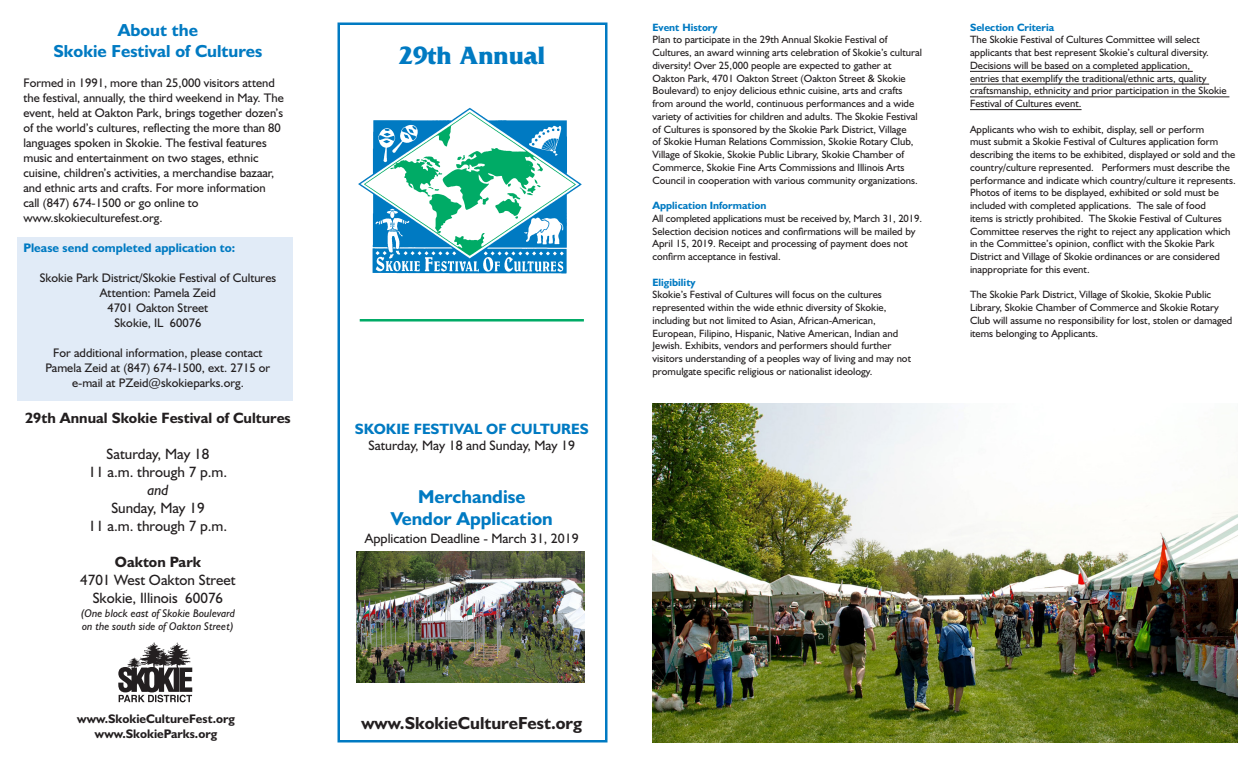
<style>
.page{position:relative;width:1260px;height:765px;background:#fff}
.page>*{position:absolute;margin:0;border:0;box-sizing:border-box;transform-origin:0 0}
.t1{font:700 26.25px "Friz Quadrata";color:#007ac2}
.t2{font:700 18.75px "Humanist 521 BT";color:#007ac2}
.t3{font:700 17.5px/21px "Humanist 521 BT";color:#007ac2;text-align:center}
.t4{font:700 17.5px "Humanist 521 BT";color:#231f20}
.t5{font:15px "Humanist 521 BT";color:#231f20}
.t6{font:700 15px "Humanist 521 BT";color:#231f20}
.t7{font:700 15px "Humanist 521 BT";color:#007ac2}
.t8{font:italic 15px "Humanist 521 BT";color:#231f20}
.t9{font:13.75px "Humanist 521 BT";color:#231f20}
.t10{font:12.5px/15px "Humanist 521 BT";color:#231f20}
.t11{font:700 12.5px "Humanist 521 BT";color:#231f20}
.t12{font:700 12.5px "Humanist 521 BT";color:#007ac2}
.t13{font:italic 11.25px "Humanist 521 BT";color:#231f20}
.t14{font:10.62px/12.8px "Humanist 521 BT";color:#231f20}
.t15{font:700 10.62px "Humanist 521 BT";color:#007ac2}
</style>
<div class="page">
<div style="left:17px;top:237px;width:275px;height:164px;background:#e1ebf7"></div>
<div style="left:338px;top:22px;width:270px;height:720px;border:2px solid #007ac2"></div>
<hr style="left:360px;top:319px;width:224px;height:3px;background:#00ab66">
<svg style="left:118px;top:642px;width:74px;height:60px"></svg>
<img style="left:358px;top:108px;width:224px;height:166px">
<img style="left:356px;top:552px;width:229px;height:130px">
<img style="left:652px;top:404px;width:586px;height:338px">
<hr style="left:970px;top:71px;width:223px;height:1px;background:#231f20">
<hr style="left:970px;top:84px;width:239px;height:1px;background:#231f20">
<hr style="left:970px;top:97px;width:259px;height:1px;background:#231f20">
<hr style="left:970px;top:109px;width:112px;height:1px;background:#231f20">
<p class="t3" style="left:54px;top:19px;width:210px">About the<br>Skokie Festival of Cultures</p>
<p class="t10" style="left:23px;top:75px;width:262px">Formed in 1991, more than 25,000 visitors attend the festival, annually, the third weekend in May. The event, held at Oakton Park, brings together dozen’s of the world’s cultures, reflecting the more than 80 languages spoken in Skokie. The festival features music and entertainment on two stages, ethnic cuisine, children’s activities, a merchandise bazaar, and ethnic arts and crafts. For more information call (847) 674-1500 or go online to</p>
<p class="t10" style="left:23px;top:210px;width:141px">www.skokieculturefest.org.</p>
<p class="t12" style="left:23px;top:240px;width:213px">Please send completed application to:</p>
<p class="t10" style="left:40px;top:270px;width:238px">Skokie Park District/Skokie Festival of Cultures</p>
<p class="t10" style="left:100px;top:285px;width:118px">Attention: Pamela Zeid</p>
<p class="t10" style="left:108px;top:300px;width:102px">4701 Oakton Street</p>
<p class="t10" style="left:115px;top:315px;width:88px">Skokie, IL 60076</p>
<p class="t10" style="left:46px;top:345px;width:226px;text-align:center">For additional information, please contact<br>Pamela Zeid at (847) 674-1500, ext. 2715 or e-mail at PZeid@skokieparks.org.</p>
<p class="t6" style="left:25px;top:408px;width:267px">29th Annual Skokie Festival of Cultures</p>
<p class="t5" style="left:107px;top:445px;width:104px">Saturday, May 18</p>
<p class="t5" style="left:89px;top:463px;width:140px">11 a.m. through 7 p.m.</p>
<p class="t8" style="left:147px;top:481px;width:23px">and</p>
<p class="t5" style="left:111px;top:499px;width:95px">Sunday, May 19</p>
<p class="t5" style="left:89px;top:517px;width:140px">11 a.m. through 7 p.m.</p>
<p class="t6" style="left:115px;top:552px;width:88px">Oakton Park</p>
<p class="t5" style="left:80px;top:571px;width:157px">4701 West Oakton Street</p>
<p class="t5" style="left:93px;top:589px;width:132px">Skokie, Illinois 60076</p>
<p class="t13" style="left:81px;top:606px;width:156px">(One block east of Skokie Boulevard</p>
<p class="t13" style="left:82px;top:620px;width:153px">on the south side of Oakton Street)</p>
<p class="t11" style="left:77px;top:711px;width:159px">www.SkokieCultureFest.org</p>
<p class="t11" style="left:95px;top:726px;width:124px">www.SkokieParks.org</p>
<p class="t1" style="left:399px;top:41px;width:148px">29th Annual</p>
<p class="t7" style="left:355px;top:419px;width:235px">SKOKIE FESTIVAL OF CULTURES</p>
<p class="t9" style="left:369px;top:437px;width:208px">Saturday, May 18 and Sunday, May 19</p>
<p class="t2" style="left:418px;top:485px;width:109px">Merchandise</p>
<p class="t2" style="left:391px;top:507px;width:163px">Vendor Application</p>
<p class="t9" style="left:365px;top:530px;width:215px">Application Deadline - March 31, 2019</p>
<p class="t15" style="left:652px;top:20px;width:67px">Event History</p>
<p class="t14" style="left:652px;top:33px;width:271px">Plan to participate in the 29th Annual Skokie Festival of Cultures, an award winning arts celebration of Skokie’s cultural diversity! Over 25,000 people are expected to gather at Oakton Park, 4701 Oakton Street (Oakton Street &amp; Skokie Boulevard) to enjoy delicious ethnic cuisine, arts and crafts from around the world, continuous performances and a wide variety of activities for children and adults. The Skokie Festival of Cultures is sponsored by the Skokie Park District, Village<br>of Skokie Human Relations Commission, Skokie Rotary Club, Village of Skokie, Skokie Public Library, Skokie Chamber of Commerce, Skokie Fine Arts Commissions and Illinois Arts Council in cooperation with various community organizations.</p>
<p class="t15" style="left:652px;top:199px;width:115px">Application Information</p>
<p class="t14" style="left:652px;top:212px;width:271px">All completed applications must be received by, March 31, 2019.<br>Selection decision notices and confirmations will be mailed by April 15, 2019. Receipt and processing of payment does not confirm acceptance in festival.</p>
<p class="t15" style="left:652px;top:275px;width:45px">Eligibility</p>
<p class="t14" style="left:652px;top:288px;width:260px">Skokie’s Festival of Cultures will focus on the cultures represented within the wide ethnic diversity of Skokie, including but not limited to Asian, African-American, European, Filipino, Hispanic, Native American, Indian and Jewish. Exhibits, vendors and performers should further visitors understanding of a peoples way of living and may not promulgate specific religious or nationalist ideology.</p>
<p class="t15" style="left:970px;top:20px;width:86px">Selection Criteria</p>
<p class="t14" style="left:970px;top:33px;width:258px">The Skokie Festival of Cultures Committee will select applicants that best represent Skokie’s cultural diversity.<br>Decisions will be based on a completed application,<br>entries that exemplify the traditional/ethnic arts, quality craftsmanship, ethnicity and prior participation in the Skokie Festival of Cultures event.</p>
<p class="t14" style="left:970px;top:122px;width:267px">Applicants who wish to exhibit, display, sell or perform<br>must submit a Skokie Festival of Cultures application form describing the items to be exhibited, displayed or sold and the country/culture represented. Performers must describe the performance and indicate which country/culture it represents.<br>Photos of items to be displayed, exhibited or sold must be included with completed applications. The sale of food<br>items is strictly prohibited. The Skokie Festival of Cultures Committee reserves the right to reject any application which in the Committee’s opinion, conflict with the Skokie Park District and Village of Skokie ordinances or are considered inappropriate for this event.</p>
<p class="t14" style="left:970px;top:288px;width:264px">The Skokie Park District, Village of Skokie, Skokie Public Library, Skokie Chamber of Commerce and Skokie Rotary Club will assume no responsibility for lost, stolen or damaged items belonging to Applicants.</p>
<p class="t4" style="left:361px;top:712px;width:222px">www.SkokieCultureFest.org</p>
</div>
